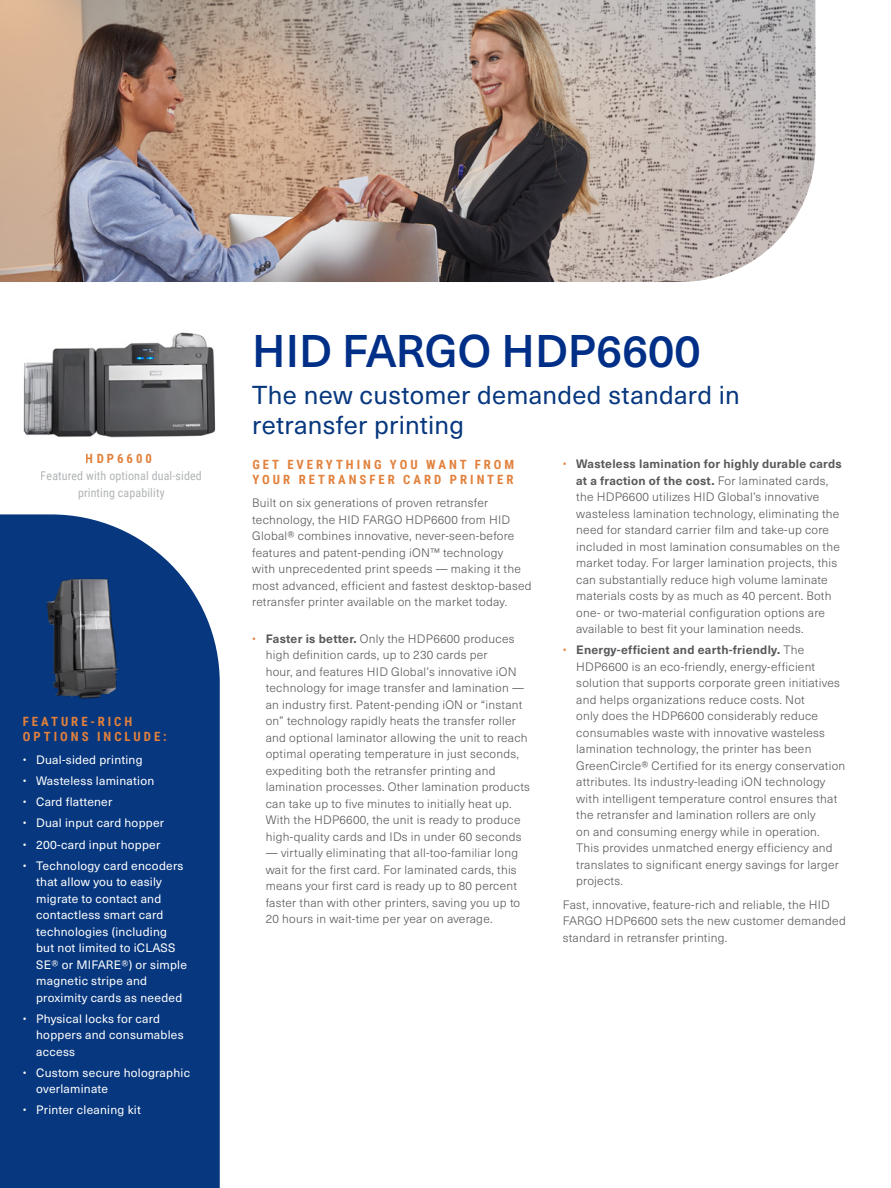
<style>
.page{position:relative;width:891px;height:1188px;background:#fff}
.page>*{position:absolute;margin:0;border:0;box-sizing:border-box;transform-origin:0 0}
.br_large_section_hea{font:500 45px "Neue Haas Unica Pro";color:#002f87}
.Page_header{font:25.5px/30.6px "Neue Haas Unica Pro";letter-spacing:.01em;color:#07377e}
.br_small_section_sub{font:700 12.75px/15.3px "Roboto Condensed";letter-spacing:.235em;color:#e2813c}
.br_bullet_list_body{font:300 12px/16.5px "Neue Haas Unica Pro";letter-spacing:.02em;color:#58595b}
.br_main_body{font:300 12px/16.5px "Neue Haas Unica Pro";letter-spacing:.02em;color:#58595b}
.t1{font:12px/16.5px "Neue Haas Unica Pro";letter-spacing:.02em;color:#fff}
.t2{font:12px/16.5px "Roboto Condensed";letter-spacing:.01em;color:#b1b4b6;text-align:center}
.s1{font-weight:300}
.s2{color:#e2813c}
.s3{font-weight:700}
</style>
<div class="page">
<img style="left:23px;top:332px;width:193px;height:106px">
<img style="left:0;top:0;width:815px;height:282px">
<div style="left:0;top:514px;width:220px;height:674px;background:#07377e"></div>
<img style="left:36px;top:565px;width:118px;height:144px">
<p class="br_small_section_sub" style="left:86px;top:450px;width:68px">HDP6600</p>
<p class="t2" style="left:41px;top:468px;width:162px">Featured with optional dual-sided printing capability</p>
<h3 class="br_small_section_sub" style="left:23px;top:713px;width:145px">FEATURE-RICH<br>OPTIONS INCLUDE:</h3>
<p class="t1" style="left:23px;top:752px;width:121px"><span class="s1">•</span> Dual-sided printing</p>
<p class="t1" style="left:23px;top:773px;width:133px"><span class="s1">•</span> Wasteless lamination</p>
<p class="t1" style="left:23px;top:794px;width:91px"><span class="s1">•</span> Card flattener</p>
<p class="t1" style="left:23px;top:815px;width:143px"><span class="s1">•</span> Dual input card hopper</p>
<p class="t1" style="left:23px;top:836px;width:139px"><span class="s1">•</span> 200-card input hopper</p>
<p class="t1" style="left:36px;top:857px;width:152px;text-indent:-14px"><span class="s1">•</span> Technology card encoders that allow you to easily migrate to contact and contactless smart card technologies (including but not limited to iCLASS<br>SE® or MIFARE®) or simple magnetic stripe and proximity cards as needed</p>
<p class="t1" style="left:36px;top:1010px;width:149px;text-indent:-14px"><span class="s1">•</span> Physical locks for card hoppers and consumables access</p>
<p class="t1" style="left:36px;top:1064px;width:155px;text-indent:-14px"><span class="s1">•</span> Custom secure holographic overlaminate</p>
<p class="t1" style="left:23px;top:1102px;width:120px"><span class="s1">•</span> Printer cleaning kit</p>
<h2 class="br_large_section_hea" style="left:252px;top:323px;width:450px">HID FARGO HDP6600</h2>
<p class="Page_header" style="left:252px;top:380px;width:489px">The new customer demanded standard in retransfer printing</p>
<h3 class="br_small_section_sub" style="left:252px;top:456px;width:263px">GET EVERYTHING YOU WANT FROM<br>YOUR RETRANSFER CARD PRINTER</h3>
<p class="br_main_body" style="left:252px;top:495px;width:281px">Built on six generations of proven retransfer technology, the HID FARGO HDP6600 from HID Global® combines innovative, never-seen-before features and patent-pending iON™ technology<br>with unprecedented print speeds — making it the most advanced, efficient and fastest desktop-based retransfer printer available on the market today.</p>
<p class="br_bullet_list_body" style="left:266px;top:631px;width:266px;text-indent:-14px"><span class="s2">•</span> <span class="s3">Faster is better.</span> Only the HDP6600 produces high definition cards, up to 230 cards per<br>hour, and features HID Global’s innovative iON technology for image transfer and lamination — an industry first. Patent-pending iON or “instant on” technology rapidly heats the transfer roller and optional laminator allowing the unit to reach optimal operating temperature in just seconds, expediting both the retransfer printing and lamination processes. Other lamination products can take up to five minutes to initially heat up.<br>With the HDP6600, the unit is ready to produce high-quality cards and IDs in under 60 seconds</p>
<p class="br_bullet_list_body" style="left:266px;top:845px;width:256px">— virtually eliminating that all-too-familiar long wait for the first card. For laminated cards, this means your first card is ready up to 80 percent faster than with other printers, saving you up to 20 hours in wait-time per year on average.</p>
<p class="br_bullet_list_body" style="left:576px;top:456px;width:267px;text-indent:-14px"><span class="s2">•</span> <span class="s3">Wasteless lamination for highly durable cards at a fraction of the cost.</span> For laminated cards, the HDP6600 utilizes HID Global’s innovative wasteless lamination technology, eliminating the need for standard carrier film and take-up core included in most lamination consumables on the market today. For larger lamination projects, this can substantially reduce high volume laminate materials costs by as much as 40 percent. Both one- or two-material configuration options are available to best fit your lamination needs.</p>
<p class="br_bullet_list_body" style="left:576px;top:642px;width:271px;text-indent:-14px"><span class="s2">•</span> <span class="s3">Energy-efficient and earth-friendly.</span> The HDP6600 is an eco-friendly, energy-efficient solution that supports corporate green initiatives and helps organizations reduce costs. Not<br>only does the HDP6600 considerably reduce consumables waste with innovative wasteless lamination technology, the printer has been GreenCircle® Certified for its energy conservation attributes. Its industry-leading iON technology with intelligent temperature control ensures that the retransfer and lamination rollers are only<br>on and consuming energy while in operation.<br>This provides unmatched energy efficiency and translates to significant energy savings for larger projects.</p>
<p class="br_main_body" style="left:563px;top:896px;width:285px">Fast, innovative, feature-rich and reliable, the HID<br>FARGO HDP6600 sets the new customer demanded standard in retransfer printing.</p>
</div>
